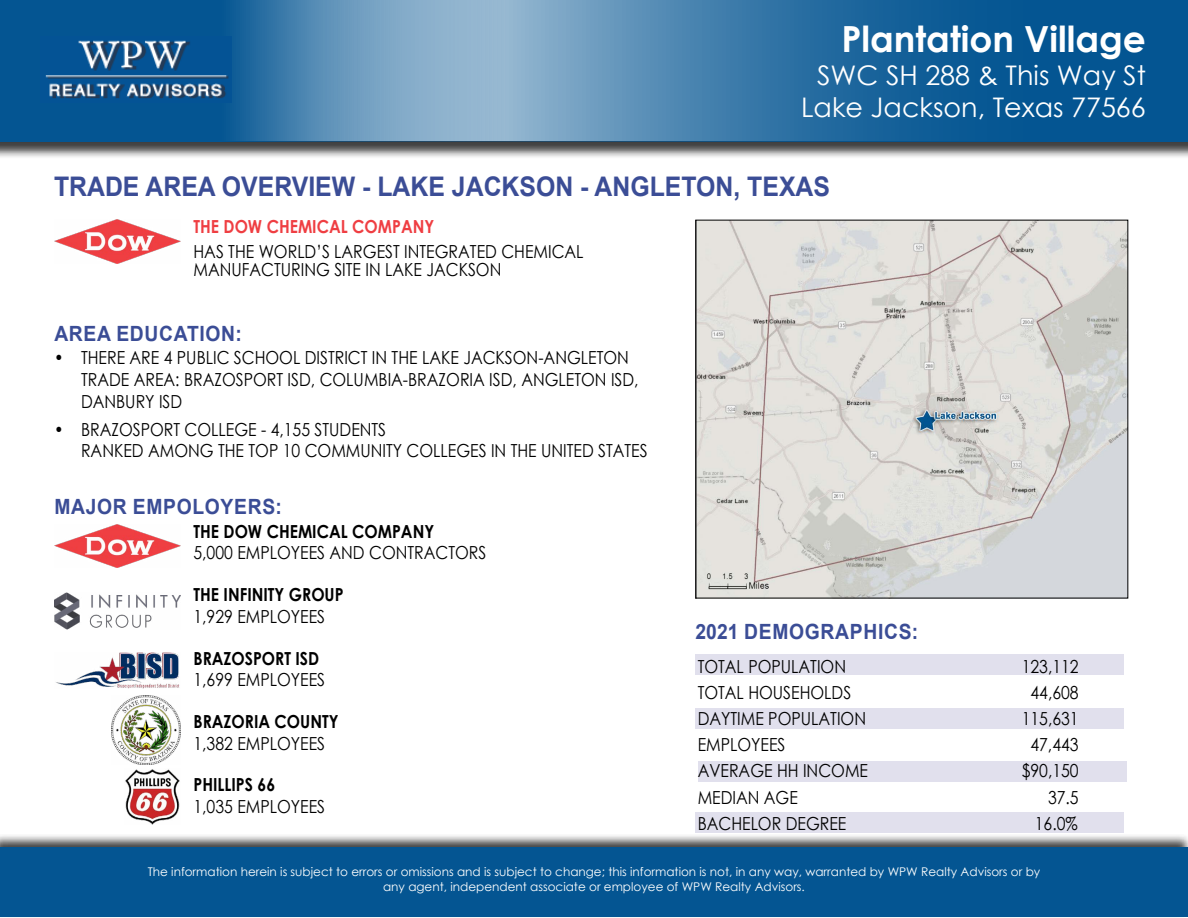
<style>
.page{position:relative;width:1188px;height:918px;background:#fff}
.page>*{position:absolute;margin:0;border:0;box-sizing:border-box;transform-origin:0 0}
.t1{font:700 36px "Century Gothic";color:#fff}
.t2{font:700 27px "Arial";color:#3b4d96;scale:.92 1}
.t3{font:27px/32.4px "Century Gothic";color:#fff;text-align:center}
.t4{font:700 21px "Arial";letter-spacing:.035em;color:#3b4d96;scale:.92 1}
.t5{font:18px/21.6px "Century Gothic";color:#000;scale:.88 1}
.t6{font:700 18px "Century Gothic";color:#000;scale:.88 1}
.t7{font:700 18px "Century Gothic";color:#ef3e42;scale:.88 1}
.t8{font:12px/14.4px "Century Gothic";color:#fff;text-align:center}
</style>
<div class="page">
<div style="left:0;top:0;width:1188px;height:159px;background:#000;opacity:.75"></div>
<div style="left:0;top:0;width:505px;height:141px;background:#045592"></div>
<svg style="left:234px;top:0;width:954px;height:141px;background:#3f7dab"></svg>
<img style="left:45px;top:40px;width:184px;height:59px">
<div style="left:0;top:834px;width:1188px;height:84px;background:#000;opacity:.75"></div>
<div style="left:0;top:848px;width:1188px;height:69px;background:#045592"></div>
<img style="left:698px;top:222px;width:428px;height:374px">
<img style="left:54px;top:220px;width:127px;height:44px">
<img style="left:54px;top:524px;width:127px;height:44px">
<div style="left:696px;top:655px;width:428px;height:20px;background:#e1e0ed"></div>
<div style="left:698px;top:761px;width:429px;height:20px;background:#e1e0ed"></div>
<div style="left:696px;top:813px;width:428px;height:20px;background:#e1e0ed"></div>
<div style="left:696px;top:708px;width:428px;height:21px;background:#e1e0ed"></div>
<img style="left:125px;top:769px;width:55px;height:55px">
<img style="left:54px;top:592px;width:127px;height:38px">
<img style="left:56px;top:653px;width:124px;height:35px">
<img style="left:111px;top:696px;width:70px;height:69px">
<h1 class="t1" style="left:841px;top:12px;width:306px">Plantation Village</h1>
<h2 class="t3" style="left:801px;top:58px;width:346px">SWC SH 288 &amp; This Way St<br>Lake Jackson, Texas 77566</h2>
<h2 class="t2" style="left:54px;top:167px;width:845px">TRADE AREA OVERVIEW - LAKE JACKSON - ANGLETON, TEXAS</h2>
<p class="t7" style="left:194px;top:213px;width:275px">THE DOW CHEMICAL COMPANY</p>
<p class="t5" style="left:194px;top:242px;width:445px;line-height:18px">HAS THE WORLD’S LARGEST INTEGRATED CHEMICAL<br>MANUFACTURING SITE IN LAKE JACKSON</p>
<p class="t4" style="left:54px;top:319px;width:206px">AREA EDUCATION:</p>
<p class="t5" style="left:81px;top:347px;width:635px;text-indent:-27px">• THERE ARE 4 PUBLIC SCHOOL DISTRICT IN THE LAKE JACKSON-ANGLETON<br>TRADE AREA: BRAZOSPORT ISD, COLUMBIA-BRAZORIA ISD, ANGLETON ISD,<br>DANBURY ISD</p>
<p class="t5" style="left:81px;top:418px;width:645px;text-indent:-27px">• BRAZOSPORT COLLEGE - 4,155 STUDENTS<br>RANKED AMONG THE TOP 10 COMMUNITY COLLEGES IN THE UNITED STATES</p>
<p class="t4" style="left:54px;top:492px;width:249px">MAJOR EMPOLOYERS:</p>
<p class="t6" style="left:193px;top:517px;width:275px">THE DOW CHEMICAL COMPANY</p>
<p class="t5" style="left:194px;top:542px;width:334px">5,000 EMPLOYEES AND CONTRACTORS</p>
<p class="t6" style="left:194px;top:581px;width:172px">THE INFINITY GROUP</p>
<p class="t5" style="left:194px;top:605px;width:151px">1,929 EMPLOYEES</p>
<p class="t6" style="left:194px;top:644px;width:144px">BRAZOSPORT ISD</p>
<p class="t5" style="left:194px;top:669px;width:151px">1,699 EMPLOYEES</p>
<p class="t6" style="left:194px;top:708px;width:166px">BRAZORIA COUNTY</p>
<p class="t5" style="left:194px;top:732px;width:151px">1,382 EMPLOYEES</p>
<p class="t6" style="left:194px;top:771px;width:94px">PHILLIPS 66</p>
<p class="t5" style="left:194px;top:795px;width:151px">1,035 EMPLOYEES</p>
<p class="t4" style="left:696px;top:616px;width:244px">2021 DEMOGRAPHICS:</p>
<p class="t5" style="left:698px;top:655px;width:170px">TOTAL POPULATION</p>
<p class="t5" style="left:1022px;top:655px;width:66px">123,112</p>
<p class="t5" style="left:698px;top:681px;width:176px">TOTAL HOUSEHOLDS</p>
<p class="t5" style="left:1030px;top:681px;width:56px">44,608</p>
<p class="t5" style="left:698px;top:707px;width:193px">DAYTIME POPULATION</p>
<p class="t5" style="left:1022px;top:707px;width:66px">115,631</p>
<p class="t5" style="left:698px;top:734px;width:101px">EMPLOYEES</p>
<p class="t5" style="left:1030px;top:734px;width:56px">47,443</p>
<p class="t5" style="left:698px;top:760px;width:195px">AVERAGE HH INCOME</p>
<p class="t5" style="left:1022px;top:760px;width:66px">$90,150</p>
<p class="t5" style="left:698px;top:786px;width:115px">MEDIAN AGE</p>
<p class="t5" style="left:1048px;top:786px;width:36px">37.5</p>
<p class="t5" style="left:698px;top:812px;width:171px">BACHELOR DEGREE</p>
<p class="t5" style="left:1035px;top:812px;width:50px">16.0%</p>
<p class="t8" style="left:148px;top:865px;width:894px">The information herein is subject to errors or omissions and is subject to change; this information is not, in any way, warranted by WPW Realty Advisors or by any agent, independent associate or employee of WPW Realty Advisors.</p>
</div>
